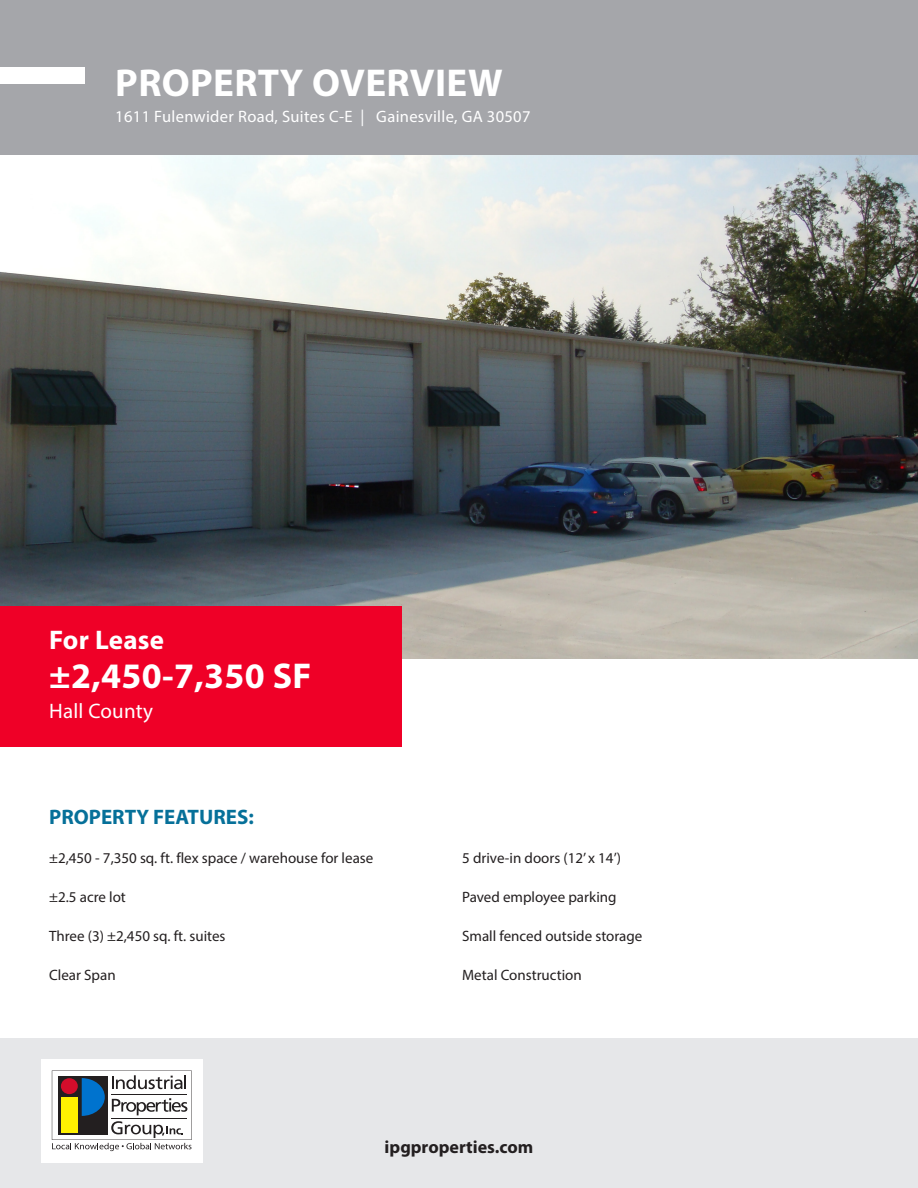
<style>
.page{position:relative;width:918px;height:1188px;background:#fff}
.page>*{position:absolute;margin:0;border:0;box-sizing:border-box;transform-origin:0 0}
.t1{font:700 39px "Myriad Pro";letter-spacing:.01em;color:#fff}
.t2{font:700 36px "Myriad Pro";letter-spacing:.01em;color:#fff}
.t3{font:700 27px "Myriad Pro";letter-spacing:.01em;color:#fff}
.t4{font:700 21px "Myriad Pro";color:#067099}
.t5{font:21px "Myriad Pro";letter-spacing:.01em;color:#fff}
.t6{font:700 18px "Myriad Pro";color:#231f20}
.t7{font:16.5px "Myriad Pro";letter-spacing:.02em;color:#fff}
.t8{font:15px "Myriad Pro";color:#231f20}
</style>
<div class="page">
<img style="left:0;top:154px;width:918px;height:505px">
<div style="left:0;top:0;width:918px;height:154px;background:#a5a6aa"></div>
<div style="left:0;top:67px;width:85px;height:17px;background:#fff"></div>
<div style="left:0;top:1039px;width:918px;height:149px;background:#e6e7e9"></div>
<div style="left:41px;top:1059px;width:162px;height:104px;background:#fff"></div>
<svg style="left:52px;top:1071px;width:140px;height:80px"></svg>
<div style="left:0;top:606px;width:402px;height:141px;background:#ef0027"></div>
<p class="t1" style="left:115px;top:58px;width:389px">PROPERTY OVERVIEW</p>
<p class="t7" style="left:115px;top:106px;width:417px">1611 Fulenwider Road, Suites C-E | Gainesville, GA 30507</p>
<p class="t3" style="left:49px;top:623px;width:117px">For Lease</p>
<p class="t2" style="left:49px;top:653px;width:264px">±2,450-7,350 SF</p>
<p class="t5" style="left:49px;top:698px;width:105px">Hall County</p>
<p class="t4" style="left:49px;top:803px;width:206px">PROPERTY FEATURES:</p>
<p class="t8" style="left:49px;top:849px;width:326px">±2,450 - 7,350 sq. ft. flex space / warehouse for lease</p>
<p class="t8" style="left:49px;top:888px;width:78px">±2.5 acre lot</p>
<p class="t8" style="left:49px;top:927px;width:178px">Three (3) ±2,450 sq. ft. suites</p>
<p class="t8" style="left:49px;top:966px;width:68px">Clear Span</p>
<p class="t8" style="left:462px;top:849px;width:160px">5 drive-in doors (12’ x 14’)</p>
<p class="t8" style="left:462px;top:888px;width:156px">Paved employee parking</p>
<p class="t8" style="left:462px;top:927px;width:182px">Small fenced outside storage</p>
<p class="t8" style="left:462px;top:966px;width:121px">Metal Construction</p>
<p class="t6" style="left:385px;top:1135px;width:150px">ipgproperties.com</p>
</div>
